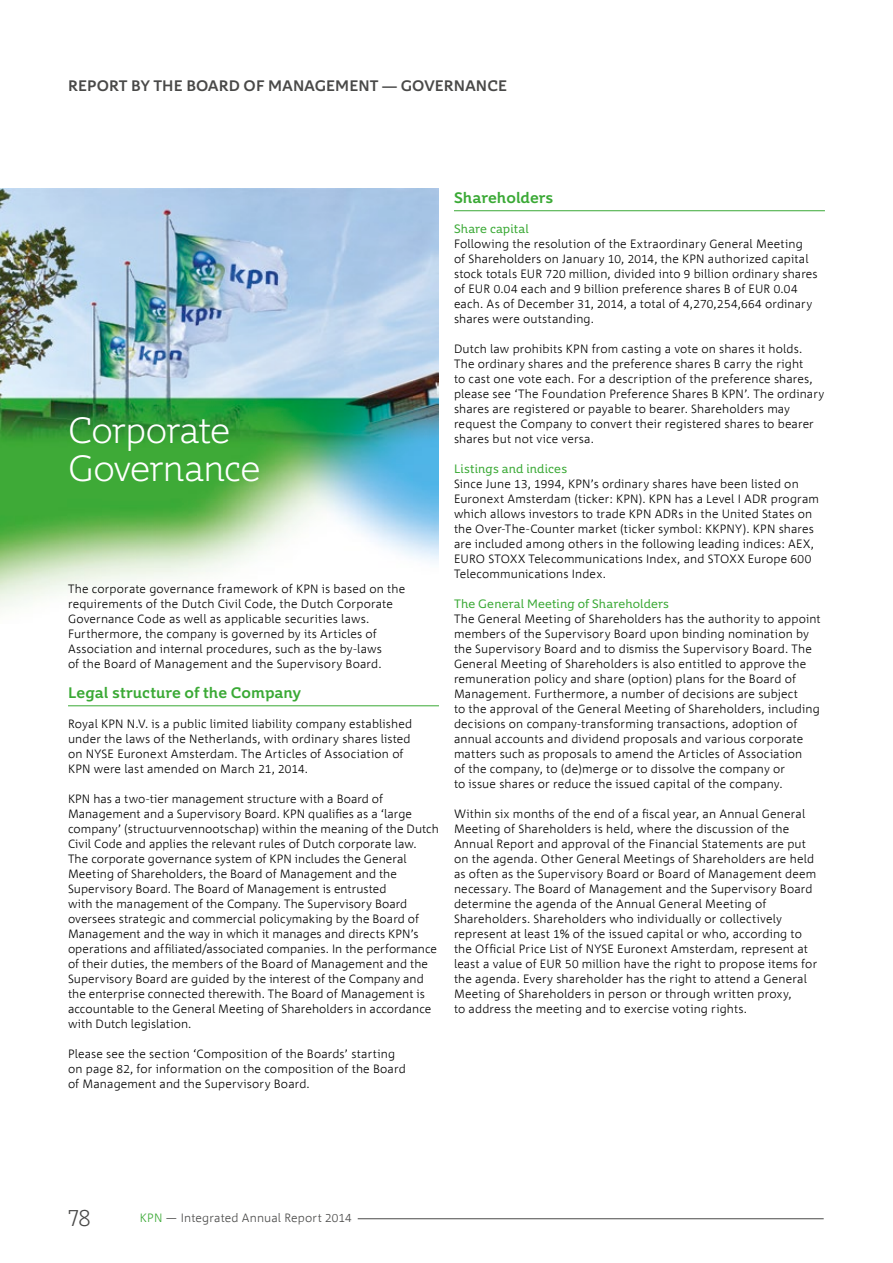
<style>
.page{position:relative;width:893px;height:1263px;background:#fff}
.page>*{position:absolute;margin:0;border:0;box-sizing:border-box;transform-origin:0 0}
.t1{font:300 36px/37.5px "KPN Accent";letter-spacing:-.025em;color:#fff}
.t2{font:300 22.5px "KPN Accent";color:#494948}
.t3{font:700 15px "KPN Accent";letter-spacing:.005em;color:#494948}
.t4{font:700 15px "KPN Accent";color:#3aa935}
.t5{font:300 12px/15px "KPN Sans";letter-spacing:.01em;color:#000}
.t6{font:12px "KPN Accent";letter-spacing:.01em;color:#3aa935}
.t7{font:300 12px "KPN Sans";letter-spacing:.01em;color:#494948}
.s1{color:#3aa935}
</style>
<div class="page">
<img style="left:0;top:188px;width:439px;height:421px">
<hr style="left:454px;top:210px;width:371px;height:1px;background:#3aa935">
<hr style="left:68px;top:705px;width:371px;height:1px;background:#3aa935">
<hr style="left:358px;top:1218px;width:466px;height:1px;background:#494948">
<p class="t3" style="left:68px;top:76px;width:441px">REPORT BY THE BOARD OF MANAGEMENT — GOVERNANCE</p>
<h1 class="t1" style="left:68px;top:411px;width:194px">Corporate<br>Governance</h1>
<p class="t5" style="left:68px;top:582px;width:339px">The corporate governance framework of KPN is based on the requirements of the Dutch Civil Code, the Dutch Corporate Governance Code as well as applicable securities laws.<br>Furthermore, the company is governed by its Articles of Association and internal procedures, such as the by-laws<br>of the Board of Management and the Supervisory Board.</p>
<p class="t4" style="left:68px;top:683px;width:234px">Legal structure of the Company</p>
<p class="t5" style="left:68px;top:717px;width:346px">Royal KPN N.V. is a public limited liability company established under the laws of the Netherlands, with ordinary shares listed on NYSE Euronext Amsterdam. The Articles of Association of KPN were last amended on March 21, 2014.</p>
<p class="t5" style="left:68px;top:792px;width:372px">KPN has a two-tier management structure with a Board of Management and a Supervisory Board. KPN qualifies as a ‘large company’ (structuurvennootschap) within the meaning of the Dutch Civil Code and applies the relevant rules of Dutch corporate law.<br>The corporate governance system of KPN includes the General Meeting of Shareholders, the Board of Management and the Supervisory Board. The Board of Management is entrusted<br>with the management of the Company. The Supervisory Board oversees strategic and commercial policymaking by the Board of Management and the way in which it manages and directs KPN’s operations and affiliated/associated companies. In the performance of their duties, the members of the Board of Management and the Supervisory Board are guided by the interest of the Company and the enterprise connected therewith. The Board of Management is accountable to the General Meeting of Shareholders in accordance with Dutch legislation.</p>
<p class="t5" style="left:68px;top:1047px;width:339px">Please see the section ‘Composition of the Boards’ starting on page 82, for information on the composition of the Board of Management and the Supervisory Board.</p>
<p class="t4" style="left:454px;top:188px;width:101px">Shareholders</p>
<p class="t6" style="left:454px;top:221px;width:76px">Share capital</p>
<p class="t5" style="left:454px;top:237px;width:365px">Following the resolution of the Extraordinary General Meeting<br>of Shareholders on January 10, 2014, the KPN authorized capital stock totals EUR 720 million, divided into 9 billion ordinary shares of EUR 0.04 each and 9 billion preference shares B of EUR 0.04 each. As of December 31, 2014, a total of 4,270,254,664 ordinary shares were outstanding.</p>
<p class="t5" style="left:454px;top:342px;width:372px">Dutch law prohibits KPN from casting a vote on shares it holds.<br>The ordinary shares and the preference shares B carry the right<br>to cast one vote each. For a description of the preference shares, please see ‘The Foundation Preference Shares B KPN’. The ordinary shares are registered or payable to bearer. Shareholders may request the Company to convert their registered shares to bearer shares but not vice versa.</p>
<p class="t6" style="left:454px;top:461px;width:115px">Listings and indices</p>
<p class="t5" style="left:454px;top:477px;width:367px">Since June 13, 1994, KPN’s ordinary shares have been listed on Euronext Amsterdam (ticker: KPN). KPN has a Level I ADR program which allows investors to trade KPN ADRs in the United States on the Over-The-Counter market (ticker symbol: KKPNY). KPN shares are included among others in the following leading indices: AEX, EURO STOXX Telecommunications Index, and STOXX Europe 600<br>Telecommunications Index.</p>
<p class="t6" style="left:454px;top:596px;width:216px">The General Meeting of Shareholders</p>
<p class="t5" style="left:454px;top:612px;width:368px">The General Meeting of Shareholders has the authority to appoint members of the Supervisory Board upon binding nomination by the Supervisory Board and to dismiss the Supervisory Board. The General Meeting of Shareholders is also entitled to approve the remuneration policy and share (option) plans for the Board of Management. Furthermore, a number of decisions are subject<br>to the approval of the General Meeting of Shareholders, including decisions on company-transforming transactions, adoption of annual accounts and dividend proposals and various corporate matters such as proposals to amend the Articles of Association<br>of the company, to (de)merge or to dissolve the company or<br>to issue shares or reduce the issued capital of the company.</p>
<p class="t5" style="left:454px;top:807px;width:365px">Within six months of the end of a fiscal year, an Annual General Meeting of Shareholders is held, where the discussion of the Annual Report and approval of the Financial Statements are put on the agenda. Other General Meetings of Shareholders are held as often as the Supervisory Board or Board of Management deem necessary. The Board of Management and the Supervisory Board determine the agenda of the Annual General Meeting of Shareholders. Shareholders who individually or collectively represent at least 1% of the issued capital or who, according to the Official Price List of NYSE Euronext Amsterdam, represent at least a value of EUR 50 million have the right to propose items for the agenda. Every shareholder has the right to attend a General Meeting of Shareholders in person or through written proxy,<br>to address the meeting and to exercise voting rights.</p>
<h2 class="t2" style="left:68px;top:1204px;width:24px">78</h2>
<p class="t7" style="left:140px;top:1212px;width:213px"><span class="s1">KPN</span> — Integrated Annual Report 2014</p>
</div>
